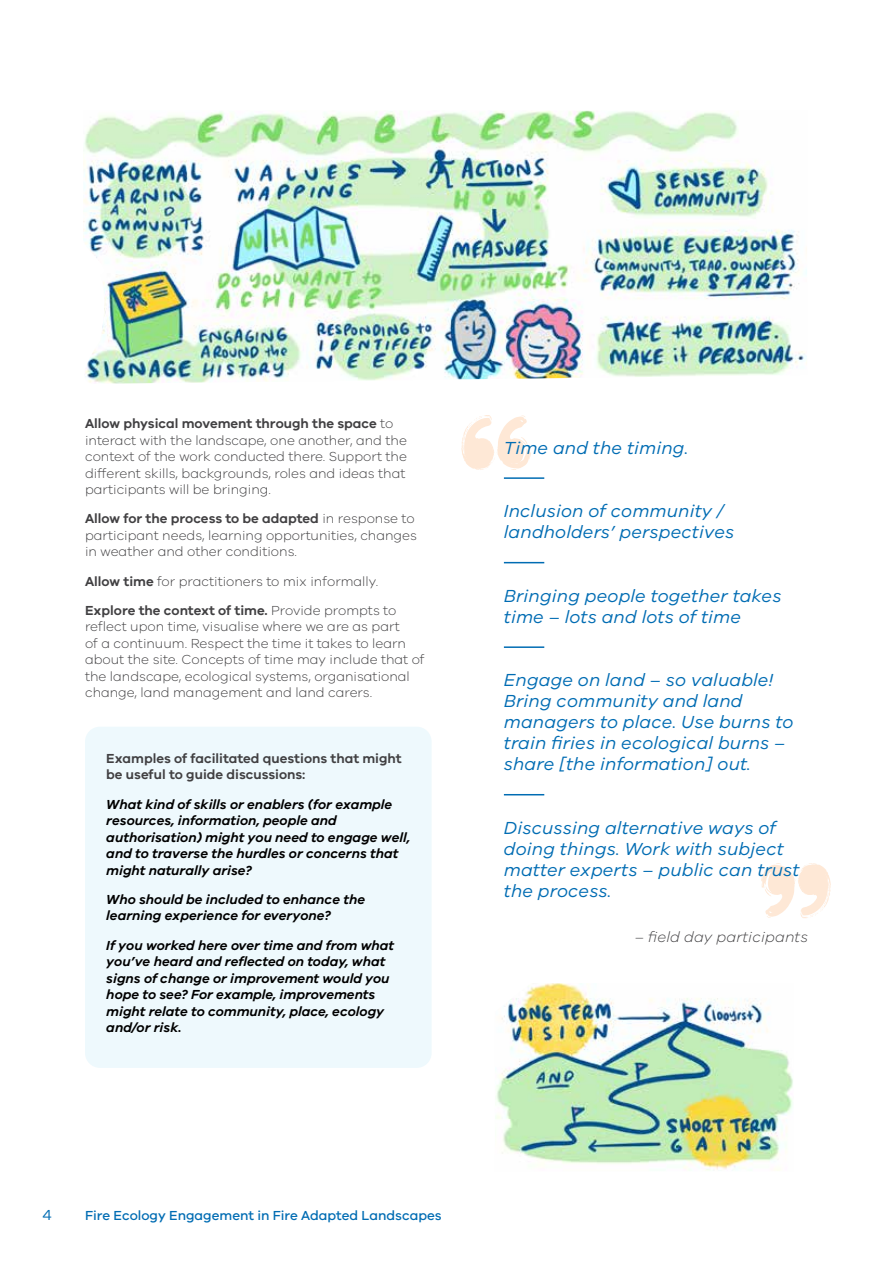
<style>
.page{position:relative;width:893px;height:1263px;background:#fff}
.page>*{position:absolute;margin:0;border:0;box-sizing:border-box;transform-origin:0 0}
.t1{font:italic 18px/21px "VIC";letter-spacing:.01em;color:#006cb3}
.t2{font:italic 300 15px "VIC";letter-spacing:.01em;color:#414042}
.t3{font:15px "VIC";color:#006cb3}
.t4{font:300 13.5px/16.5px "VIC";color:#414042}
.t5{font:italic 600 13.5px/16.5px "VIC";color:#000}
.t6{font:600 13.5px/16.5px "VIC";color:#414042}
.t7{font:500 13.5px "VIC";color:#006cb3}
.s1{font-weight:600}
</style>
<div class="page">
<svg style="left:461px;top:415px;width:70px;height:55px"></svg>
<svg style="left:761px;top:863px;width:70px;height:55px"></svg>
<div style="left:85px;top:727px;width:347px;height:341px;background:#eef9fd;border-radius:15px"></div>
<hr style="left:504px;top:477px;width:40px;height:2px;background:#006cb3">
<hr style="left:504px;top:562px;width:40px;height:1px;background:#006cb3">
<hr style="left:504px;top:646px;width:40px;height:2px;background:#006cb3">
<hr style="left:504px;top:794px;width:40px;height:1px;background:#006cb3">
<img style="left:83px;top:111px;width:724px;height:273px">
<img style="left:496px;top:983px;width:297px;height:188px">
<p class="t4" style="left:85px;top:415px;width:323px"><span class="s1">Allow physical movement through the space</span> to interact with the landscape, one another, and the context of the work conducted there. Support the different skills, backgrounds, roles and ideas that participants will be bringing.</p>
<p class="t4" style="left:85px;top:510px;width:333px"><span class="s1">Allow for the process to be adapted</span> in response to participant needs, learning opportunities, changes in weather and other conditions.</p>
<p class="t4" style="left:85px;top:566px;width:313px;line-height:29.2px"><span class="s1">Allow time</span> for practitioners to mix informally.<br><span class="s1">Explore the context of time.</span> Provide prompts to</p>
<p class="t4" style="left:85px;top:618px;width:341px">reflect upon time, visualise where we are as part<br>of a continuum. Respect the time it takes to learn about the site. Concepts of time may include that of the landscape, ecological systems, organisational change, land management and land carers.</p>
<p class="t6" style="left:106px;top:750px;width:297px">Examples of facilitated questions that might be useful to guide discussions:</p>
<p class="t5" style="left:106px;top:795px;width:306px">What kind of skills or enablers (for example resources, information, people and authorisation) might you need to engage well, and to traverse the hurdles or concerns that might naturally arise?</p>
<p class="t5" style="left:106px;top:891px;width:260px">Who should be included to enhance the learning experience for everyone?</p>
<p class="t5" style="left:106px;top:936px;width:289px">If you worked here over time and from what you’ve heard and reflected on today, what signs of change or improvement would you hope to see? For example, improvements might relate to community, place, ecology and/or risk.</p>
<h1 class="t1" style="left:504px;top:436px;width:186px">Time and the timing.</h1>
<h1 class="t1" style="left:504px;top:500px;width:232px">Inclusion of community / landholders’ perspectives</h1>
<h1 class="t1" style="left:504px;top:585px;width:279px">Bringing people together takes time – lots and lots of time</h1>
<h1 class="t1" style="left:504px;top:669px;width:291px">Engage on land – so valuable!<br>Bring community and land managers to place. Use burns to train firies in ecological burns – share [the information] out.</h1>
<h1 class="t1" style="left:504px;top:817px;width:297px">Discussing alternative ways of doing things. Work with subject matter experts – public can trust the process.</h1>
<p class="t2" style="left:635px;top:928px;width:175px">– field day participants</p>
<p class="t3" style="left:42px;top:1206px;width:11px">4</p>
<p class="t7" style="left:85px;top:1208px;width:358px">Fire Ecology Engagement in Fire Adapted Landscapes</p>
</div>
